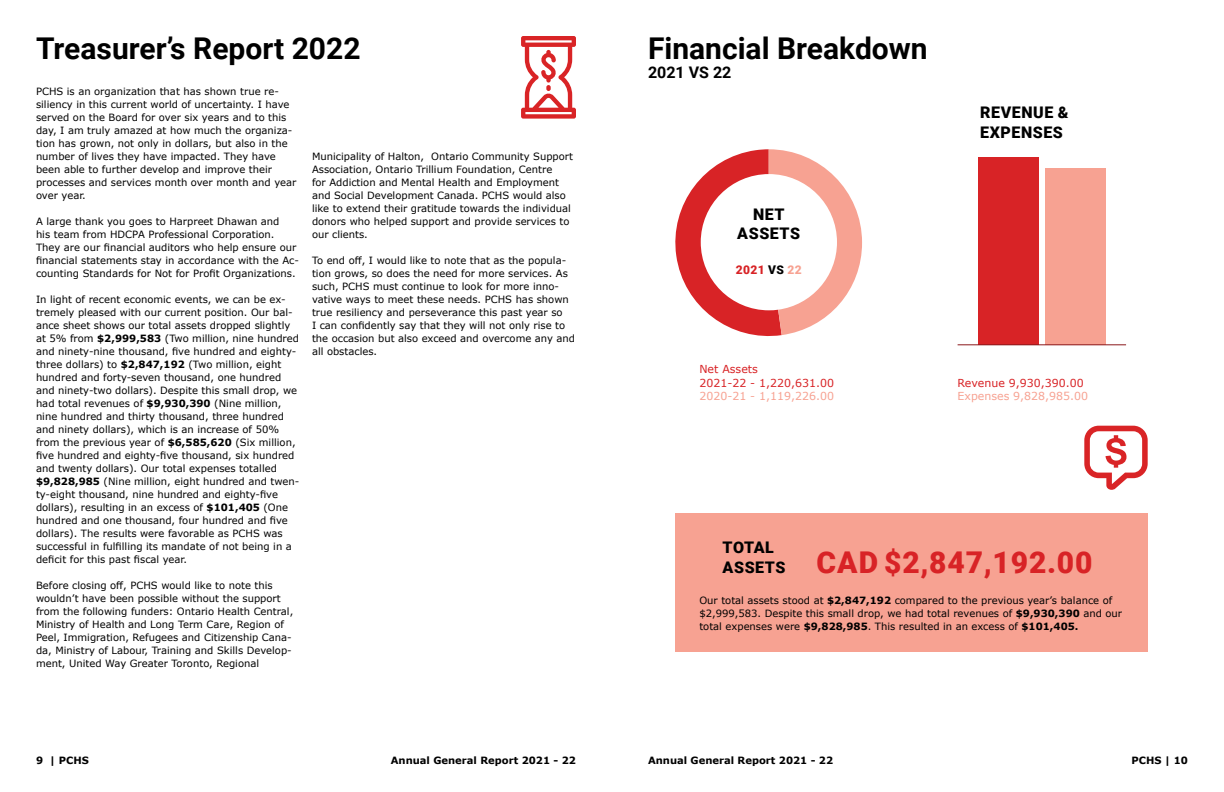
<style>
.page{position:relative;width:1224px;height:792px;background:#fff}
.page>*{position:absolute;margin:0;border:0;box-sizing:border-box;transform-origin:0 0}
.t1{font:700 30px "Roboto";color:#000}
.t2{font:900 30px "Roboto";letter-spacing:.035em;color:#d82326}
.t3{font:900 16px/19.2px "Roboto";letter-spacing:.035em;color:#000;text-align:center}
.t4{font:700 16px "Roboto";color:#000}
.t5{font:900 12px "Roboto";letter-spacing:.035em;color:#d82326}
.t6{font:11px/13.2px "Verdana";color:#d82326}
.t7{font:11px "Verdana";color:#f7a292}
.t8{font:10px/13px "Verdana";color:#000}
.t9{font:700 10px "Verdana";color:#000}
.s1{font-weight:700}
.s2{color:#000}
.s3{color:#f7a292}
.s4{font-size:16px;color:#000}
</style>
<div class="page">
<div style="left:675px;top:513px;width:473px;height:139px;background:#f7a292"></div>
<svg style="left:675px;top:149px;width:187px;height:188px"></svg>
<div style="left:1045px;top:168px;width:61px;height:177px;background:#f7a292"></div>
<div style="left:978px;top:157px;width:60px;height:188px;background:#d82326"></div>
<hr style="left:958px;top:344px;width:168px;height:1px;background:#8b181b">
<svg style="left:521px;top:36px;width:55px;height:83px"></svg>
<svg style="left:1084px;top:426px;width:64px;height:64px"></svg>
<h1 class="t1" style="left:36px;top:27px;width:326px">Treasurer’s Report 2022</h1>
<p class="t8" style="left:36px;top:85px;width:262px">PCHS is an organization that has shown true re&shy;siliency in this current world of uncertainty. I have served on the Board for over six years and to this day, I am truly amazed at how much the organiza&shy;tion has grown, not only in dollars, but also in the number of lives they have impacted. They have been able to further develop and improve their processes and services month over month and year over year.</p>
<p class="t8" style="left:36px;top:215px;width:264px">A large thank you goes to Harpreet Dhawan and<br>his team from HDCPA Professional Corporation.<br>They are our financial auditors who help ensure our financial statements stay in accordance with the Ac&shy;counting Standards for Not for Profit Organizations.</p>
<p class="t8" style="left:36px;top:293px;width:265px">In light of recent economic events, we can be ex&shy;tremely pleased with our current position. Our bal&shy;ance sheet shows our total assets dropped slightly at 5% from <span class="s1">$2,999,583</span> (Two million, nine hundred and ninety-nine thousand, five hundred and eighty&shy;three dollars) to <span class="s1">$2,847,192</span> (Two million, eight hundred and forty-seven thousand, one hundred and ninety-two dollars). Despite this small drop, we had total revenues of <span class="s1">$9,930,390</span> (Nine million, nine hundred and thirty thousand, three hundred and ninety dollars), which is an increase of 50% from the previous year of <span class="s1">$6,585,620</span> (Six million, five hundred and eighty-five thousand, six hundred and twenty dollars). Our total expenses totalled <span class="s1">$9,828,985</span> (Nine million, eight hundred and twen&shy;ty-eight thousand, nine hundred and eighty-five dollars), resulting in an excess of <span class="s1">$101,405</span> (One hundred and one thousand, four hundred and five dollars). The results were favorable as PCHS was successful in fulfilling its mandate of not being in a deficit for this past fiscal year.</p>
<p class="t8" style="left:36px;top:579px;width:259px">Before closing off, PCHS would like to note this wouldn’t have been possible without the support from the following funders: Ontario Health Central, Ministry of Health and Long Term Care, Region of Peel, Immigration, Refugees and Citizenship Cana&shy;da, Ministry of Labour, Training and Skills Develop&shy;ment, United Way Greater Toronto, Regional</p>
<p class="t8" style="left:312px;top:150px;width:263px">Municipality of Halton, Ontario Community Support Association, Ontario Trillium Foundation, Centre<br>for Addiction and Mental Health and Employment and Social Development Canada. PCHS would also like to extend their gratitude towards the individual donors who helped support and provide services to our clients.</p>
<p class="t8" style="left:312px;top:254px;width:265px">To end off, I would like to note that as the popula&shy;tion grows, so does the need for more services. As such, PCHS must continue to look for more inno&shy;vative ways to meet these needs. PCHS has shown true resiliency and perseverance this past year so<br>I can confidently say that they will not only rise to the occasion but also exceed and overcome any and all obstacles.</p>
<h1 class="t1" style="left:648px;top:27px;width:281px">Financial Breakdown</h1>
<h2 class="t4" style="left:648px;top:61px;width:85px">2021 VS 22</h2>
<h2 class="t3" style="left:737px;top:204px;width:64px">NET<br>ASSETS</h2>
<p class="t5" style="left:736px;top:261px;width:68px">2021 <span class="s2">VS</span> <span class="s3">22</span></p>
<h2 class="t3" style="left:980px;top:102px;width:90px;text-align:left">REVENUE &amp;<br>EXPENSES</h2>
<p class="t6" style="left:699px;top:363px;width:136px">Net Assets<br>2021-22 - 1,220,631.00</p>
<p class="t7" style="left:699px;top:388px;width:136px">2020-21 - 1,119,226.00</p>
<p class="t6" style="left:958px;top:376px;width:128px">Revenue 9,930,390.00</p>
<p class="t7" style="left:958px;top:388px;width:132px">Expenses 9,828,985.00</p>
<h2 class="t3" style="left:723px;top:538px;width:53px">TOTAL</h2>
<h1 class="t2" style="left:723px;top:541px;width:371px"><span class="s4">ASSETS</span> CAD $2,847,192.00</h1>
<p class="t8" style="left:699px;top:594px;width:424px">Our total assets stood at <span class="s1">$2,847,192</span> compared to the previous year’s balance of $2,999,583. Despite this small drop, we had total revenues of <span class="s1">$9,930,390</span> and our total expenses were <span class="s1">$9,828,985</span>. This resulted in an excess of <span class="s1">$101,405.</span></p>
<p class="t9" style="left:36px;top:753px;width:54px">9 | PCHS</p>
<p class="t9" style="left:391px;top:753px;width:187px">Annual General Report 2021 - 22</p>
<p class="t9" style="left:648px;top:753px;width:187px">Annual General Report 2021 - 22</p>
<p class="t9" style="left:1131px;top:753px;width:58px">PCHS | 10</p>
</div>
